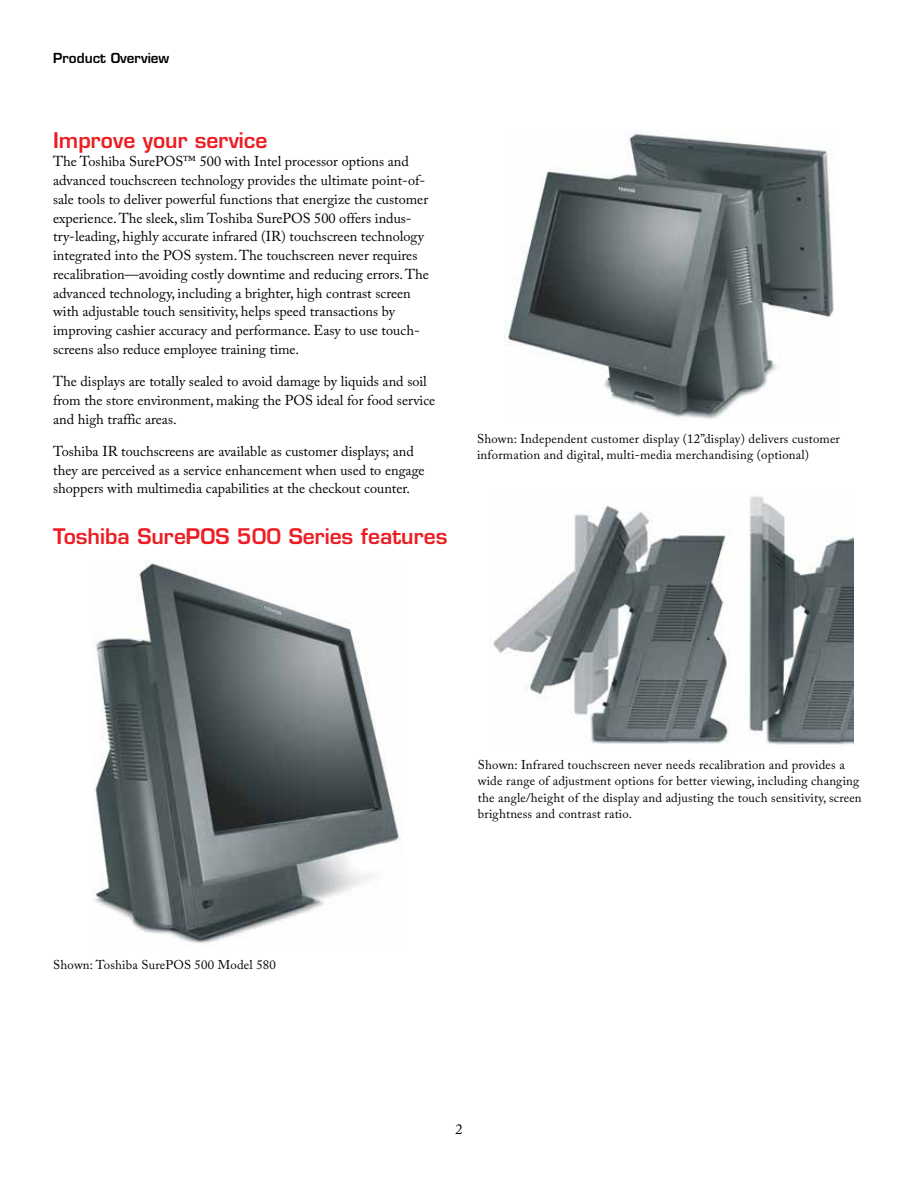
<style>
.page{position:relative;width:918px;height:1188px;background:#fff}
.page>*{position:absolute;margin:0;border:0;box-sizing:border-box;transform-origin:0 0}
.t1{font:600 21px "Eurostile LT Std";color:#ed1d24}
.t2{font:14.25px/18.8px "Adobe Caslon Pro";color:#000}
.t3{font:600 13.5px "Eurostile LT Std";color:#000}
.t4{font:12.75px/16.5px "Adobe Caslon Pro";letter-spacing:.015em;color:#000}
</style>
<div class="page">
<img style="left:92px;top:560px;width:310px;height:384px">
<img style="left:505px;top:132px;width:329px;height:287px">
<img style="left:493px;top:496px;width:361px;height:249px">
<p class="t3" style="left:53px;top:50px;width:118px">Product Overview</p>
<h1 class="t1" style="left:53px;top:127px;width:216px">Improve your service</h1>
<p class="t2" style="left:53px;top:152px;width:377px">The Toshiba SurePOS™ 500 with Intel processor options and advanced touchscreen technology provides the ultimate point-of&shy;sale tools to deliver powerful functions that energize the customer experience. The sleek, slim Toshiba SurePOS 500 offers indus&shy;try-leading, highly accurate infrared (IR) touchscreen technology integrated into the POS system. The touchscreen never requires recalibration—avoiding costly downtime and reducing errors. The advanced technology, including a brighter, high contrast screen with adjustable touch sensitivity, helps speed transactions by improving cashier accuracy and performance. Easy to use touch&shy;screens also reduce employee training time.</p>
<p class="t2" style="left:53px;top:372px;width:384px">The displays are totally sealed to avoid damage by liquids and soil from the store environment, making the POS ideal for food service and high traffic areas.</p>
<p class="t2" style="left:53px;top:442px;width:373px">Toshiba IR touchscreens are available as customer displays; and they are perceived as a service enhancement when used to engage shoppers with multimedia capabilities at the checkout counter.</p>
<h1 class="t1" style="left:53px;top:523px;width:396px">Toshiba SurePOS 500 Series features</h1>
<p class="t4" style="left:477px;top:430px;width:364px">Shown: Independent customer display (12”display) delivers customer information and digital, multi-media merchandising (optional)</p>
<p class="t4" style="left:53px;top:957px;width:224px">Shown: Toshiba SurePOS 500 Model 580</p>
<p class="t4" style="left:478px;top:756px;width:386px">Shown: Infrared touchscreen never needs recalibration and provides a wide range of adjustment options for better viewing, including changing the angle/height of the display and adjusting the touch sensitivity, screen brightness and contrast ratio.</p>
<p class="t2" style="left:455px;top:1120px;width:9px">2</p>
</div>
